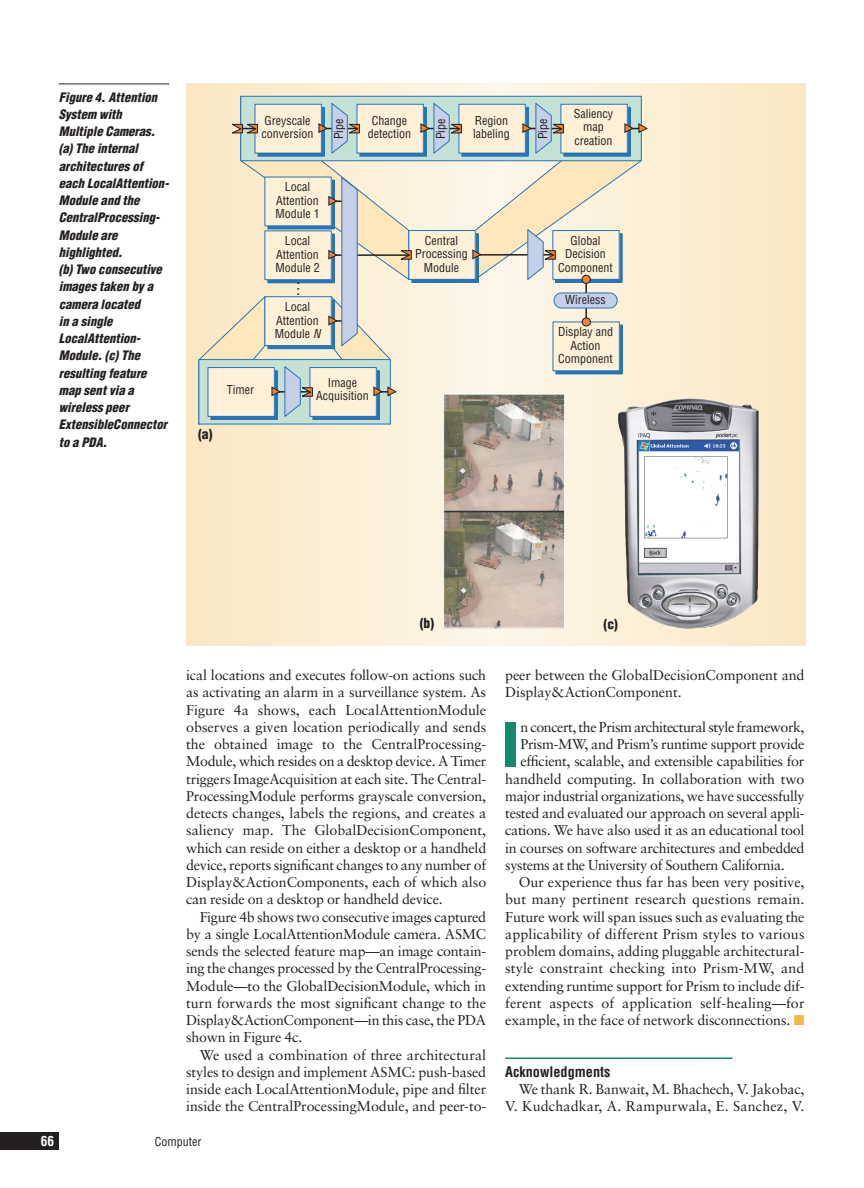
<style>
.page{position:relative;width:864px;height:1188px;background:#fff}
.page>*{position:absolute;margin:0;border:0;box-sizing:border-box;transform-origin:0 0}
.t1{font:extra-condensed 62.4px "Helvetica";color:#138a6b}
.t2{font:condensed 16.5px "Helvetica";color:#231f20}
.t3{font:14.25px/17.2px "Sabon";letter-spacing:-.01em;color:#231f20;text-align:justify}
.t4{font:14.25px "Sabon";letter-spacing:.01em;color:#231f20}
.t5{font:14.25px "Sabon";letter-spacing:-.03em;color:#231f20}
.t6{font:700 condensed 14.25px "Helvetica";color:#231f20}
.t7{font:900 condensed 13.5px "Helvetica";color:#231f20}
.t8{font:700 condensed 13.5px "Helvetica";color:#fff}
.t9{font:italic 900 condensed 12.75px/17.2px "Helvetica";color:#231f20}
.t10{font:condensed 12px/13.5px "Helvetica";color:#231f20;text-align:center}
.s1{font-style:italic}
.s2{color:#f1ba48}
</style>
<div class="page">
<div style="left:0;top:1132px;width:58px;height:18px;background:#231f20"></div>
<hr style="left:505px;top:1058px;width:228px;height:1px;background:#138a6b">
<svg style="left:186px;top:84px;width:620px;height:562px"></svg>
<div style="left:411px;top:233px;width:68px;height:50px;border:1px solid #2774b6"></div>
<div style="left:555px;top:233px;width:68px;height:50px;border:1px solid #2774b6"></div>
<div style="left:556px;top:325px;width:66px;height:49px;background:#2774b6"></div>
<div style="left:556px;top:325px;width:67px;height:49px;border:1px solid #2774b6"></div>
<hr style="left:585px;top:279px;width:2px;height:43px;background:#231f20">
<div style="left:357px;top:104px;width:66px;height:49px;background:#fef1d8"></div>
<div style="left:459px;top:104px;width:66px;height:49px;background:#fef1d8"></div>
<svg style="left:420px;top:102px;width:42px;height:52px"></svg>
<div style="left:409px;top:231px;width:66px;height:48px;background:#fef1d8"></div>
<div style="left:409px;top:230px;width:67px;height:50px;border:1px solid #2774b6"></div>
<svg style="left:472px;top:96px;width:176px;height:185px"></svg>
<div style="left:554px;top:293px;width:63px;height:15px;background:#c5d0e8;border-radius:8px"></div>
<div style="left:554px;top:293px;width:64px;height:15px;border:1px solid #2774b6;border-radius:8px"></div>
<div style="left:582px;top:275px;width:8px;height:8px;background:#f18231;border-radius:50%"></div>
<div style="left:582px;top:275px;width:9px;height:9px;border:1px solid #231f20;border-radius:50%"></div>
<div style="left:553px;top:322px;width:66px;height:49px;background:#fef1d8"></div>
<div style="left:553px;top:322px;width:67px;height:49px;border:1px solid #2774b6"></div>
<div style="left:582px;top:318px;width:8px;height:8px;background:#f18231;border-radius:50%"></div>
<div style="left:582px;top:317px;width:9px;height:9px;border:1px solid #231f20;border-radius:50%"></div>
<svg style="left:199px;top:96px;width:213px;height:329px"></svg>
<hr style="left:59px;top:84px;width:110px;height:1px;background:#231f20">
<img style="left:445px;top:396px;width:118px;height:230px">
<div style="left:443px;top:394px;width:122px;height:234px;border:1px solid #fff"></div>
<img style="left:616px;top:398px;width:143px;height:231px">
<p class="t9" style="left:59px;top:89px;width:112px">Figure 4. Attention<br>System with<br>Multiple Cameras. (a) The internal architectures of each LocalAttention-<br>Module and the<br>CentralProcessing-<br>Module are highlighted.<br>(b) Two consecutive images taken by a camera located<br>in a single<br>LocalAttention-<br>Module. (c) The resulting feature map sent via a wireless peer<br>ExtensibleConnector to a PDA.</p>
<p class="t7" style="left:198px;top:429px;width:16px">(a)</p>
<p class="t10" style="left:262px;top:114px;width:53px;text-align:left">Greyscale conversion</p>
<p class="t10" style="left:333px;top:139px;width:22px;rotate:-90deg">Pipe</p>
<p class="t10" style="left:368px;top:114px;width:45px">Change detection</p>
<p class="t10" style="left:435px;top:139px;width:22px;rotate:-90deg">Pipe</p>
<p class="t10" style="left:473px;top:114px;width:38px;text-align:left">Region labeling</p>
<p class="t10" style="left:537px;top:139px;width:22px;rotate:-90deg">Pipe</p>
<p class="t10" style="left:574px;top:107px;width:41px">Saliency map creation</p>
<p class="t10" style="left:275px;top:181px;width:46px">Local<br>Attention<br>Module 1</p>
<p class="t10" style="left:275px;top:235px;width:46px">Local<br>Attention<br>Module 2</p>
<p class="t10" style="left:275px;top:301px;width:47px">Local<br>Attention<br>Module <span class="s1">N</span></p>
<p class="t10" style="left:415px;top:235px;width:54px">Central<br>Processing<br>Module</p>
<p class="t10" style="left:558px;top:235px;width:56px">Global<br>Decision<br>Component</p>
<p class="t10" style="left:565px;top:294px;width:42px">Wireless</p>
<p class="t10" style="left:558px;top:326px;width:56px">Display and<br>Action<br>Component</p>
<p class="t2" style="left:287px;top:297px;width:18px;rotate:-90deg">…</p>
<p class="t10" style="left:227px;top:384px;width:29px">Timer</p>
<p class="t10" style="left:316px;top:377px;width:54px">Image<br>Acquisition</p>
<p class="t7" style="left:420px;top:618px;width:16px">(b)</p>
<p class="t7" style="left:604px;top:618px;width:16px">(c)</p>
<p class="t3" style="left:186px;top:668px;width:302px">ical locations and executes follow-on actions such as activating an alarm in a surveillance system. As Figure 4a shows, each LocalAttentionModule observes a given location periodically and sends the obtained image to the CentralProcessing-Module, which resides on a desktop device. A Timer triggers ImageAcquisition at each site. The Central-ProcessingModule performs grayscale conversion, detects changes, labels the regions, and creates a saliency map. The GlobalDecisionComponent, which can reside on either a desktop or a handheld device, reports significant changes to any number of Display&amp;ActionComponents, each of which also can reside on a desktop or handheld device.</p>
<p class="t3" style="left:186px;top:909px;width:302px;text-indent:14px">Figure 4b shows two consecutive images captured by a single LocalAttentionModule camera. ASMC sends the selected feature map—an image contain&shy;ing the changes processed by the CentralProcessing-Module—to the GlobalDecisionModule, which in turn forwards the most significant change to the Display&amp;ActionComponent—in this case, the PDA shown in Figure 4c.</p>
<p class="t3" style="left:186px;top:1047px;width:302px;text-indent:14px">We used a combination of three architectural styles to design and implement ASMC: push-based inside each LocalAttentionModule, pipe and filter inside the CentralProcessingModule, and peer-to-</p>
<p class="t3" style="left:505px;top:668px;width:301px">peer between the GlobalDecisionComponent and<br>Display&amp;ActionComponent.</p>
<h1 class="t1" style="left:504px;top:722px;width:14px">I</h1>
<p class="t5" style="left:520px;top:721px;width:286px">n concert, the Prism architectural style framework,</p>
<p class="t3" style="left:520px;top:737px;width:286px">Prism-MW, and Prism’s runtime support provide</p>
<p class="t3" style="left:520px;top:754px;width:286px">efficient, scalable, and extensible capabilities for</p>
<p class="t3" style="left:505px;top:771px;width:301px">handheld computing. In collaboration with two</p>
<p class="t3" style="left:505px;top:789px;width:301px">major industrial organizations, we have successfully</p>
<p class="t3" style="left:505px;top:806px;width:301px">tested and evaluated our approach on several appli-</p>
<p class="t3" style="left:505px;top:823px;width:301px">cations. We have also used it as an educational tool</p>
<p class="t3" style="left:505px;top:840px;width:301px">in courses on software architectures and embedded</p>
<p class="t3" style="left:505px;top:858px;width:281px">systems at the University of Southern California.</p>
<p class="t3" style="left:519px;top:875px;width:287px">Our experience thus far has been very positive,</p>
<p class="t4" style="left:505px;top:894px;width:301px">but many pertinent research questions remain.</p>
<p class="t3" style="left:505px;top:909px;width:301px">Future work will span issues such as evaluating the</p>
<p class="t4" style="left:505px;top:928px;width:301px">applicability of different Prism styles to various</p>
<p class="t3" style="left:505px;top:944px;width:301px">problem domains, adding pluggable architectural-</p>
<p class="t4" style="left:505px;top:963px;width:301px">style constraint checking into Prism-MW, and</p>
<p class="t3" style="left:505px;top:978px;width:301px">extending runtime support for Prism to include dif-</p>
<p class="t4" style="left:505px;top:997px;width:301px">ferent aspects of application self-healing—for</p>
<p class="t3" style="left:505px;top:1013px;width:301px">example, in the face of network disconnections. <span class="s2">■</span></p>
<p class="t6" style="left:505px;top:1066px;width:107px">Acknowledgments</p>
<p class="t3" style="left:505px;top:1082px;width:301px;text-align:right">We thank R. Banwait, M. Bhachech, V. Jakobac,<br>V. Kudchadkar, A. Rampurwala, E. Sanchez, V.</p>
<p class="t8" style="left:41px;top:1136px;width:15px">66</p>
<p class="t10" style="left:155px;top:1136px;width:48px">Computer</p>
</div>
